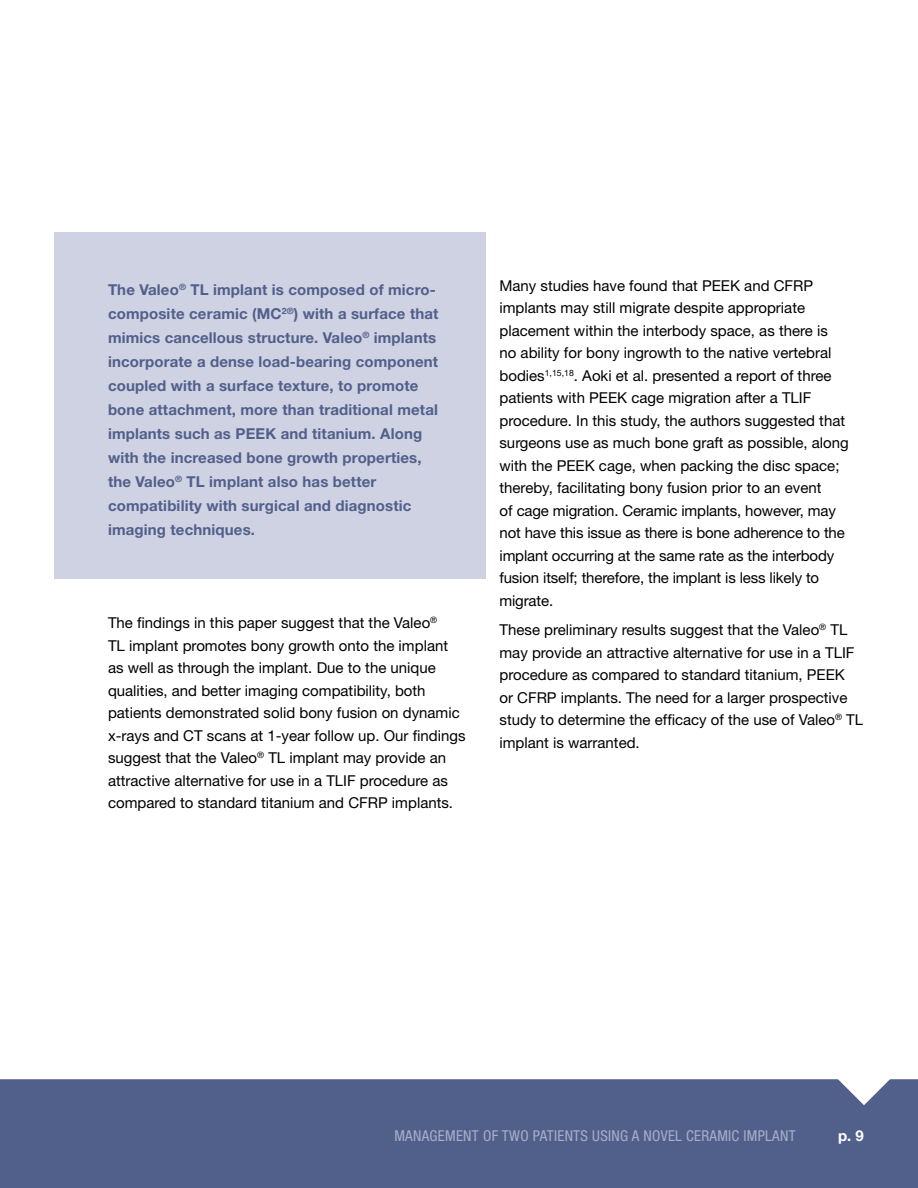
<style>
.page{position:relative;width:918px;height:1188px;background:#fff}
.page>*{position:absolute;margin:0;border:0;box-sizing:border-box;transform-origin:0 0}
.t1{font:15px/22.5px "Helvetica Neue";color:#000}
.t2{font:700 15px/24px "Helvetica Neue";letter-spacing:.01em;color:#515f8b}
.t3{font:condensed 15px "Helvetica Neue";letter-spacing:.075em;color:#a8aec9}
.t4{font:700 15px "Helvetica Neue";color:#fff}
</style>
<div class="page">
<div style="left:0;top:1079px;width:918px;height:109px;background:#515f8b"></div>
<svg style="left:783px;top:1079px;width:135px;height:26px"></svg>
<div style="left:54px;top:232px;width:432px;height:346px;background:#cfd2e2"></div>
<p class="t2" style="left:108px;top:277px;width:332px">The Valeo<sup>®</sup> TL implant is composed of micro&shy;composite ceramic (MC<sup>2®</sup>) with a surface that mimics cancellous structure. Valeo<sup>®</sup> implants incorporate a dense load-bearing component coupled with a surface texture, to promote bone attachment, more than traditional metal implants such as PEEK and titanium. Along with the increased bone growth properties, the Valeo<sup>®</sup> TL implant also has better compatibility with surgical and diagnostic imaging techniques.</p>
<p class="t1" style="left:108px;top:612px;width:359px">The findings in this paper suggest that the Valeo<sup>®<br></sup>TL implant promotes bony growth onto the implant as well as through the implant. Due to the unique qualities, and better imaging compatibility, both patients demonstrated solid bony fusion on dynamic x-rays and CT scans at 1-year follow up. Our findings suggest that the Valeo<sup>®</sup> TL implant may provide an attractive alternative for use in a TLIF procedure as compared to standard titanium and CFRP implants.</p>
<p class="t1" style="left:499px;top:274px;width:351px">Many studies have found that PEEK and CFRP implants may still migrate despite appropriate placement within the interbody space, as there is<br>no ability for bony ingrowth to the native vertebral bodies<sup>1,15,18</sup>. Aoki et al. presented a report of three patients with PEEK cage migration after a TLIF procedure. In this study, the authors suggested that surgeons use as much bone graft as possible, along with the PEEK cage, when packing the disc space; thereby, facilitating bony fusion prior to an event<br>of cage migration. Ceramic implants, however, may not have this issue as there is bone adherence to the implant occurring at the same rate as the interbody fusion itself; therefore, the implant is less likely to migrate.</p>
<p class="t1" style="left:499px;top:618px;width:365px">These preliminary results suggest that the Valeo<sup>®</sup> TL may provide an attractive alternative for use in a TLIF procedure as compared to standard titanium, PEEK<br>or CFRP implants. The need for a larger prospective study to determine the efficacy of the use of Valeo<sup>®</sup> TL implant is warranted.</p>
<p class="t3" style="left:394px;top:1127px;width:400px">MANAGEMENT OF TWO PATIENTS USING A NOVEL CERAM IC IMPLANT</p>
<p class="t4" style="left:838px;top:1127px;width:27px">p. 9</p>
</div>
